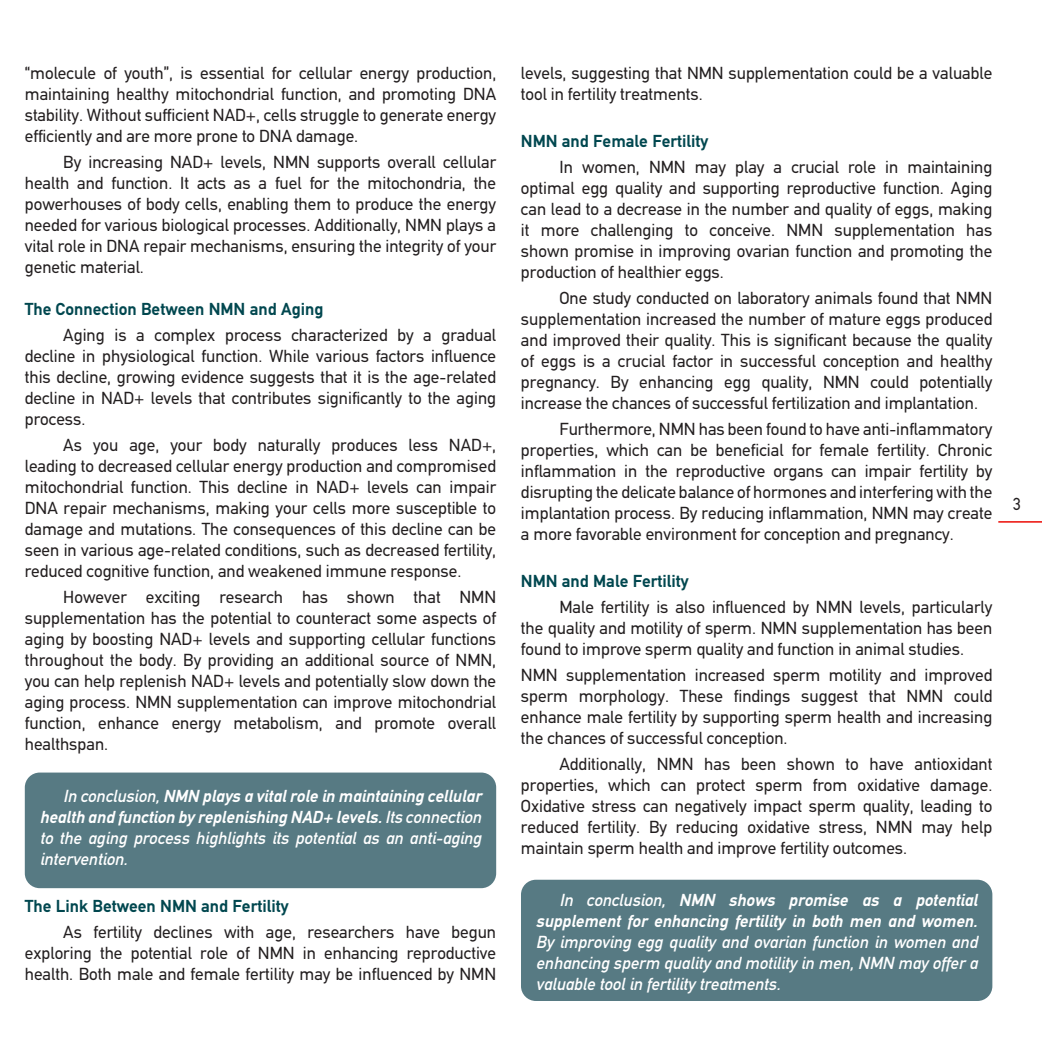
<style>
.page{position:relative;width:1042px;height:1042px;background:#fff}
.page>*{position:absolute;margin:0;border:0;box-sizing:border-box;transform-origin:0 0}
.t1{font:17.5px/21px "PF Din Text";color:#231f20;text-align:justify}
.t2{font:italic 500 17.5px/21px "PF Din Text";color:#fff;text-align:justify}
.t3{font:700 17.5px "PF Din Text";color:#01474f}
.t4{font:italic 700 17.5px/21px "PF Din Text";color:#fff;text-align:right}
.t5{font:17.5px "PF Din Text";color:#231f20;scale:.95 1}
.s1{font-weight:700}
.s2{font-weight:500}
</style>
<div class="page">
<hr style="left:998px;top:521px;width:44px;height:2px;background:#ee2d28">
<div style="left:521px;top:880px;width:471px;height:121px;background:#577a83;border-radius:15px"></div>
<div style="left:25px;top:772px;width:471px;height:116px;background:#577a83;border-radius:15px"></div>
<p class="t1" style="left:25px;top:63px;width:473px">“molecule of youth”, is essential for cellular energy production, maintaining healthy mitochondrial function, and promoting DNA stability. Without sufficient NAD+, cells struggle to generate energy efficiently and are more prone to DNA damage.</p>
<p class="t1" style="left:25px;top:152px;width:473px;text-indent:39px">By increasing NAD+ levels, NMN supports overall cellular health and function. It acts as a fuel for the mitochondria, the powerhouses of body cells, enabling them to produce the energy needed for various biological processes. Additionally, NMN plays a vital role in DNA repair mechanisms, ensuring the integrity of your genetic material.</p>
<p class="t3" style="left:25px;top:299px;width:300px">The Connection Between NMN and Aging</p>
<p class="t1" style="left:25px;top:325px;width:473px;text-indent:39px">Aging is a complex process characterized by a gradual decline in physiological function. While various factors influence this decline, growing evidence suggests that it is the age-related decline in NAD+ levels that contributes significantly to the aging process.</p>
<p class="t1" style="left:25px;top:435px;width:473px;text-indent:39px">As you age, your body naturally produces less NAD+, leading to decreased cellular energy production and compromised mitochondrial function. This decline in NAD+ levels can impair DNA repair mechanisms, making your cells more susceptible to damage and mutations. The consequences of this decline can be seen in various age-related conditions, such as decreased fertility, reduced cognitive function, and weakened immune response.</p>
<p class="t1" style="left:25px;top:587px;width:473px;text-indent:39px">However exciting research has shown that NMN supplementation has the potential to counteract some aspects of aging by boosting NAD+ levels and supporting cellular functions throughout the body. By providing an additional source of NMN, you can help replenish NAD+ levels and potentially slow down the aging process. NMN supplementation can improve mitochondrial function, enhance energy metabolism, and promote overall healthspan.</p>
<p class="t2" style="left:40px;top:786px;width:443px;text-indent:24px">In conclusion, <span class="s1">NMN plays a vital role in maintaining cellular health and function by replenishing NAD+ levels.</span> Its connection to the aging process highlights its potential as an anti-aging intervention.</p>
<p class="t3" style="left:25px;top:896px;width:265px">The Link Between NMN and Fertility</p>
<p class="t1" style="left:25px;top:921px;width:473px;text-indent:38px">As fertility declines with age, researchers have begun exploring the potential role of NMN in enhancing reproductive health. Both male and female fertility may be influenced by NMN</p>
<p class="t1" style="left:521px;top:63px;width:473px">levels, suggesting that NMN supplementation could be a valuable tool in fertility treatments.</p>
<p class="t3" style="left:521px;top:131px;width:189px">NMN and Female Fertility</p>
<p class="t1" style="left:521px;top:157px;width:473px;text-indent:38px">In women, NMN may play a crucial role in maintaining optimal egg quality and supporting reproductive function. Aging can lead to a decrease in the number and quality of eggs, making it more challenging to conceive. NMN supplementation has shown promise in improving ovarian function and promoting the production of healthier eggs.</p>
<p class="t1" style="left:521px;top:288px;width:473px;text-indent:38px">One study conducted on laboratory animals found that NMN supplementation increased the number of mature eggs produced and improved their quality. This is significant because the quality of eggs is a crucial factor in successful conception and healthy pregnancy. By enhancing egg quality, NMN could potentially increase the chances of successful fertilization and implantation.</p>
<p class="t1" style="left:521px;top:419px;width:473px;text-indent:38px">Furthermore, NMN has been found to have anti-inflammatory properties, which can be beneficial for female fertility. Chronic inflammation in the reproductive organs can impair fertility by disrupting the delicate balance of hormones and interfering with the implantation process. By reducing inflammation, NMN may create a more favorable environment for conception and pregnancy.</p>
<p class="t3" style="left:521px;top:571px;width:169px">NMN and Male Fertility</p>
<p class="t1" style="left:521px;top:596px;width:473px;text-indent:38px">Male fertility is also influenced by NMN levels, particularly the quality and motility of sperm. NMN supplementation has been found to improve sperm quality and function in animal studies.</p>
<p class="t1" style="left:521px;top:664px;width:473px">NMN supplementation increased sperm motility and improved sperm morphology. These findings suggest that NMN could enhance male fertility by supporting sperm health and increasing the chances of successful conception.</p>
<p class="t1" style="left:521px;top:753px;width:473px;text-indent:38px">Additionally, NMN has been shown to have antioxidant properties, which can protect sperm from oxidative damage.<br>Oxidative stress can negatively impact sperm quality, leading to reduced fertility. By reducing oxidative stress, NMN may help maintain sperm health and improve fertility outcomes.</p>
<p class="t4" style="left:536px;top:889px;width:443px"><span class="s2">In conclusion,</span> NMN shows promise as a potential supplement for enhancing fertility in both men and women.</p>
<p class="t2" style="left:536px;top:931px;width:443px">By improving egg quality and ovarian function in women and enhancing sperm quality and motility in men, NMN may offer a valuable tool in fertility treatments.</p>
<p class="t5" style="left:1013px;top:493px;width:10px">3</p>
</div>
